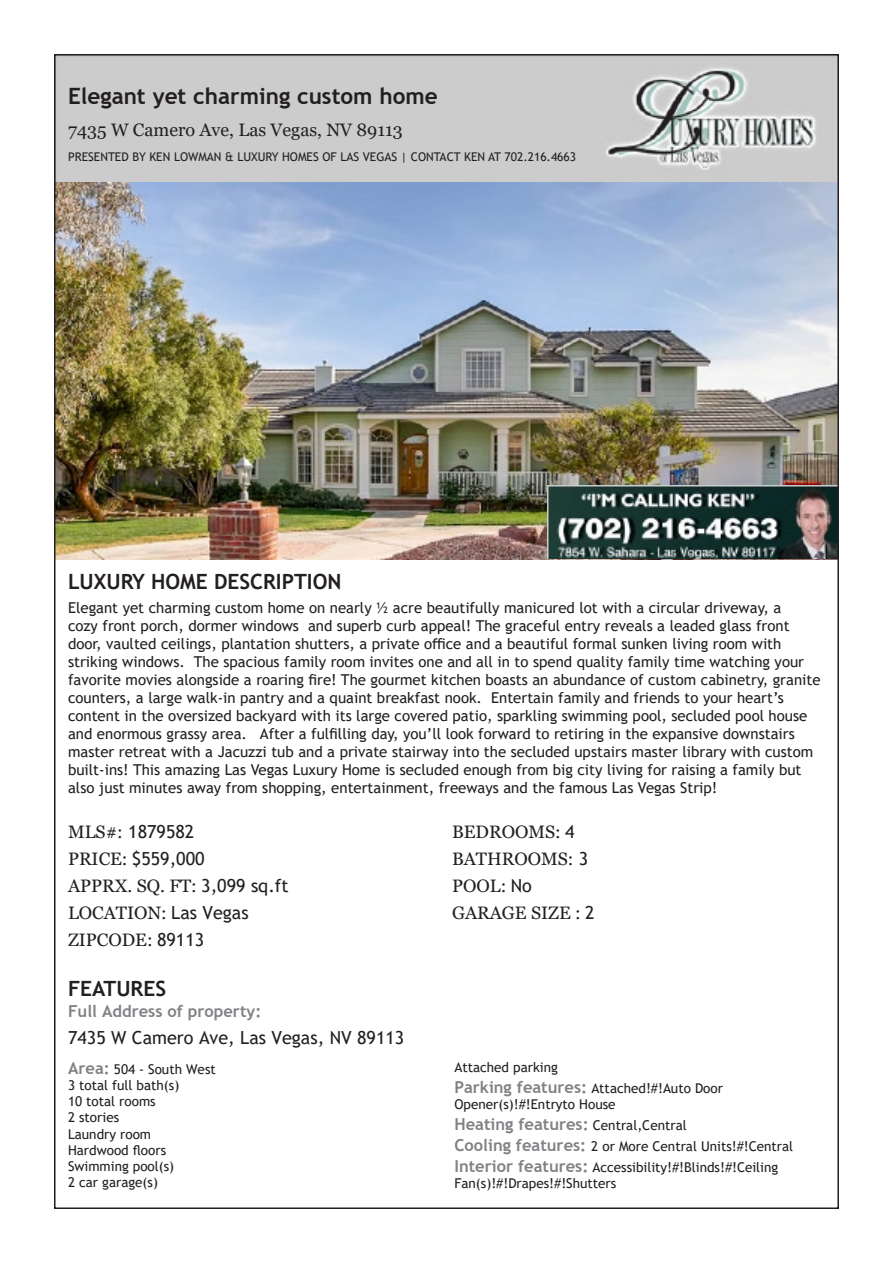
<style>
.page{position:relative;width:893px;height:1263px;background:#fff}
.page>*{position:absolute;margin:0;border:0;box-sizing:border-box;transform-origin:0 0}
.t1{font:700 22.5px "Trebuchet MS";color:#231f20}
.t2{font:700 21px "Trebuchet MS";color:#231f20}
.t3{font:18px "Georgia";color:#231f20}
.t4{font:18px "Trebuchet MS";color:#231f20}
.t5{font:700 16.5px "Trebuchet MS";color:#808285}
.t6{font:15px/18px "Trebuchet MS";color:#231f20}
.t7{font:13.5px/16.2px "Trebuchet MS";color:#231f20}
.t8{font:12px "Trebuchet MS";color:#231f20}
.s1{font-family:"Georgia"}
.s2{font-family:"Trebuchet MS"}
.s3{font-weight:700;font-size:16.5px;color:#808285}
.s4{font-weight:400;font-size:13.5px;color:#231f20}
</style>
<div class="page">
<img style="left:57px;top:57px;width:779px;height:502px">
<img style="left:548px;top:485px;width:288px;height:74px">
<h1 class="t1" style="left:68px;top:82px;width:371px">Elegant yet charming custom home</h1>
<p class="t3" style="left:68px;top:119px;width:336px">7435 W Camero Ave, Las Vegas, NV 89113</p>
<p class="t8" style="left:68px;top:149px;width:510px">Presented by Ken Lowman &amp; Luxury Homes of Las Vegas | Contact Ken at 702.216.4663</p>
<h2 class="t2" style="left:68px;top:568px;width:275px">Luxury Home description</h2>
<p class="t6" style="left:68px;top:599px;width:754px">Elegant yet charming custom home on nearly ½ acre beautifully manicured lot with a circular driveway, a<br>cozy front porch, dormer windows and superb curb appeal! The graceful entry reveals a leaded glass front door, vaulted ceilings, plantation shutters, a private office and a beautiful formal sunken living room with striking windows. The spacious family room invites one and all in to spend quality family time watching your favorite movies alongside a roaring fire! The gourmet kitchen boasts an abundance of custom cabinetry, granite counters, a large walk-in pantry and a quaint breakfast nook. Entertain family and friends to your heart’s content in the oversized backyard with its large covered patio, sparkling swimming pool, secluded pool house and enormous grassy area. After a fulfilling day, you’ll look forward to retiring in the expansive downstairs master retreat with a Jacuzzi tub and a private stairway into the secluded upstairs master library with custom built-ins! This amazing Las Vegas Luxury Home is secluded enough from big city living for raising a family but also just minutes away from shopping, entertainment, freeways and the famous Las Vegas Strip!</p>
<p class="t4" style="left:68px;top:820px;width:128px"><span class="s1">MLS#:</span> 1879582</p>
<p class="t3" style="left:452px;top:821px;width:124px">BEDROOMS: <span class="s2">4</span></p>
<p class="t4" style="left:68px;top:847px;width:138px"><span class="s1">PRICE:</span> $559,000</p>
<p class="t3" style="left:452px;top:848px;width:138px">BATHROOMS: <span class="s2">3</span></p>
<p class="t3" style="left:68px;top:875px;width:222px">APPRX. SQ. FT: <span class="s2">3,099 sq.ft</span></p>
<p class="t3" style="left:452px;top:875px;width:81px">POOL: <span class="s2">No</span></p>
<p class="t3" style="left:68px;top:902px;width:182px">LOCATION: <span class="s2">Las Vegas</span></p>
<p class="t3" style="left:452px;top:902px;width:144px">GARAGE SIZE : <span class="s2">2</span></p>
<p class="t3" style="left:68px;top:929px;width:138px">ZIPCODE: <span class="s2">89113</span></p>
<h2 class="t2" style="left:68px;top:976px;width:100px">features</h2>
<p class="t5" style="left:68px;top:1001px;width:195px">Full Address of property:</p>
<p class="t4" style="left:68px;top:1027px;width:338px">7435 W Camero Ave, Las Vegas, NV 89113</p>
<p class="t7" style="left:68px;top:1061px;width:149px"><span class="s3">Area:</span> 504 - South West<br>3 total full bath(s)<br>10 total rooms<br>2 stories<br>Laundry room<br>Hardwood floors<br>Swimming pool(s)<br>2 car garage(s)</p>
<p class="t7" style="left:454px;top:1056px;width:270px;line-height:21px">Attached parking<br><span class="s3">Parking features:</span> Attached!#!Auto Door</p>
<p class="t7" style="left:454px;top:1096px;width:163px">Opener(s)!#!Entryto House</p>
<p class="t5" style="left:454px;top:1114px;width:234px">Heating features: <span class="s4">Central,Central</span></p>
<p class="t7" style="left:454px;top:1135px;width:340px;line-height:21px"><span class="s3">Cooling features:</span> 2 or More Central Units!#!Central<br><span class="s3">Interior features:</span> Accessibility!#!Blinds!#!Ceiling</p>
<p class="t7" style="left:454px;top:1175px;width:163px">Fan(s)!#!Drapes!#!Shutters</p>
</div>
